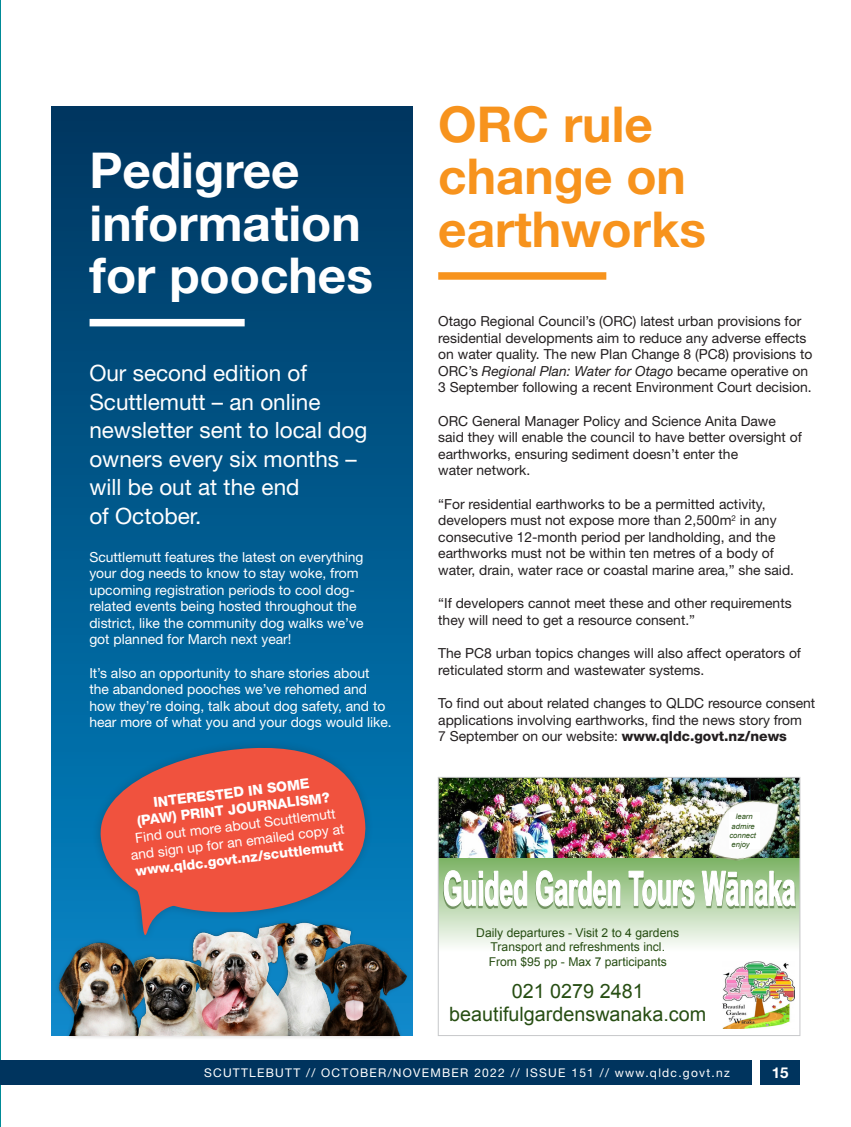
<style>
.page{position:relative;width:851px;height:1127px;background:#fff}
.page>*{position:absolute;margin:0;border:0;box-sizing:border-box;transform-origin:0 0}
.head_half_page_text{font:700 49.5px/52.5px "Helvetica Neue LT Std";color:#fff}
.head_half_page_text-2{font:700 49.5px/52.5px "Helvetica Neue LT Std";color:#f7931d}
.subhead_1{font:22.5px/28.5px "Helvetica Neue LT Std";color:#fff}
.t1{font:19.8px/23.7px "Arial";color:#274e13;text-align:center}
.t2{font:700 15px "Helvetica Neue LT Std";color:#fff}
.bod{font:800 13.95px/16.5px "Helvetica Neue LT Std";color:#fff;text-align:center}
.bod-2{font:13.8px/16.5px "Helvetica Neue LT Std";color:#231f20}
.bod-3{font:13.8px/16.5px "Helvetica Neue LT Std";color:#fff}
.t3{font:12.15px/14.5px "Arial";color:#274e13;text-align:center}
.t4{font:12px "Helvetica Neue LT Std";letter-spacing:.105em;color:#fff}
.t5{font:italic 7.65px/9.1px "Arial";color:#274e13;text-align:center}
.s1{font-weight:400}
.s2{font-style:italic}
.s3{font-weight:800}
</style>
<div class="page">
<hr style="left:0;top:0;width:1px;height:1127px;background:#008a97">
<svg style="left:51px;top:106px;width:361px;height:760px;background:#005284"></svg>
<div style="left:55px;top:918px;width:355px;height:122px;background:#231f20;opacity:.25"></div>
<img style="left:51px;top:866px;width:361px;height:169px">
<div style="left:90px;top:319px;width:154px;height:7px;background:#fff"></div>
<div style="left:438px;top:272px;width:168px;height:8px;background:#f7931d"></div>
<div style="left:92px;top:739px;width:282px;height:204px;background:#231f20;opacity:.25"></div>
<svg style="left:128px;top:915px;width:46px;height:36px;background:#1d7ab1"></svg>
<svg style="left:97px;top:745px;width:271px;height:170px;background:#b65a59"></svg>
<div style="left:760px;top:1060px;width:39px;height:24px;background:#00345e"></div>
<div style="left:0;top:1060px;width:751px;height:24px;background:#00345e"></div>
<svg style="left:440px;top:857px;width:358px;height:172px"></svg>
<img style="left:440px;top:779px;width:358px;height:78px">
<img style="left:708px;top:785px;width:82px;height:82px">
<img style="left:722px;top:962px;width:72px;height:66px">
<img style="left:443px;top:872px;width:352px;height:37px">
<svg style="left:443px;top:869px;width:84px;height:38px"></svg>
<svg style="left:535px;top:869px;width:86px;height:38px"></svg>
<svg style="left:627px;top:870px;width:68px;height:37px"></svg>
<svg style="left:701px;top:870px;width:95px;height:37px"></svg>
<div style="left:729px;top:812px;width:30px;height:37px;background:#fff"></div>
<div style="left:438px;top:777px;width:362px;height:259px;border:1px solid #c7c8ca"></div>
<p class="head_half_page_text" style="left:90px;top:143px;width:285px">Pedigree information for pooches</p>
<p class="subhead_1" style="left:89px;top:359px;width:279px">Our second edition of<br>Scuttlemutt – an online newsletter sent to local dog owners every six months – will be out at the end<br>of October.</p>
<p class="bod-3" style="left:89px;top:548px;width:275px">Scuttlemutt features the latest on everything your dog needs to know to stay woke, from upcoming registration periods to cool dog&shy;related events being hosted throughout the district, like the community dog walks we’ve got planned for March next year!</p>
<p class="bod-3" style="left:89px;top:664px;width:304px">It’s also an opportunity to share stories about the abandoned pooches we’ve rehomed and how they’re doing, talk about dog safety, and to hear more of what you and your dogs would like.</p>
<p class="bod" style="left:124px;top:797px;width:216px;rotate:-7deg">INTERESTED IN SOME<br>(PAW) PRINT JOURNALISM?<br><span class="s1">Find out more about Scuttlemutt and sign up for an emailed copy at </span>www.qldc.govt.nz/scuttlemutt</p>
<p class="head_half_page_text-2" style="left:438px;top:97px;width:269px">ORC rule change on earthworks</p>
<p class="bod-2" style="left:438px;top:313px;width:375px">Otago Regional Council’s (ORC) latest urban provisions for residential developments aim to reduce any adverse effects on water quality. The new Plan Change 8 (PC8) provisions to ORC’s <span class="s2">Regional Plan: Water for Otago</span> became operative on 3 September following a recent Environment Court decision.</p>
<p class="bod-2" style="left:438px;top:412px;width:365px">ORC General Manager Policy and Science Anita Dawe said they will enable the council to have better oversight of earthworks, ensuring sediment doesn’t enter the<br>water network.</p>
<p class="bod-2" style="left:438px;top:495px;width:357px">“For residential earthworks to be a permitted activity, developers must not expose more than 2,500m<sup>2</sup> in any consecutive 12-month period per landholding, and the earthworks must not be within ten metres of a body of water, drain, water race or coastal marine area,” she said.</p>
<p class="bod-2" style="left:438px;top:595px;width:355px">“If developers cannot meet these and other requirements they will need to get a resource consent.”</p>
<p class="bod-2" style="left:438px;top:645px;width:364px">The PC8 urban topics changes will also affect operators of reticulated storm and wastewater systems.</p>
<p class="bod-2" style="left:438px;top:695px;width:378px">To find out about related changes to QLDC resource consent applications involving earthworks, find the news story from<br>7 September on our website: <span class="s3">www.qldc.govt.nz/news</span></p>
<p class="t5" style="left:729px;top:812px;width:28px">learn admire connect enjoy</p>
<p class="t3" style="left:476px;top:925px;width:204px">Daily departures - Visit 2 to 4 gardens<br>Transport and refreshments incl.<br>From $95 pp - Max 7 participants</p>
<p class="t1" style="left:449px;top:979px;width:258px">021 0279 2481 beautifulgardenswanaka.com</p>
<p class="t4" style="left:204px;top:1065px;width:527px">SCUTTLEBUTT // OCTOBER/NOVEMBER 2022 // ISSUE 151 // www.qldc.govt.nz</p>
<p class="t2" style="left:771px;top:1063px;width:18px">15</p>
</div>
